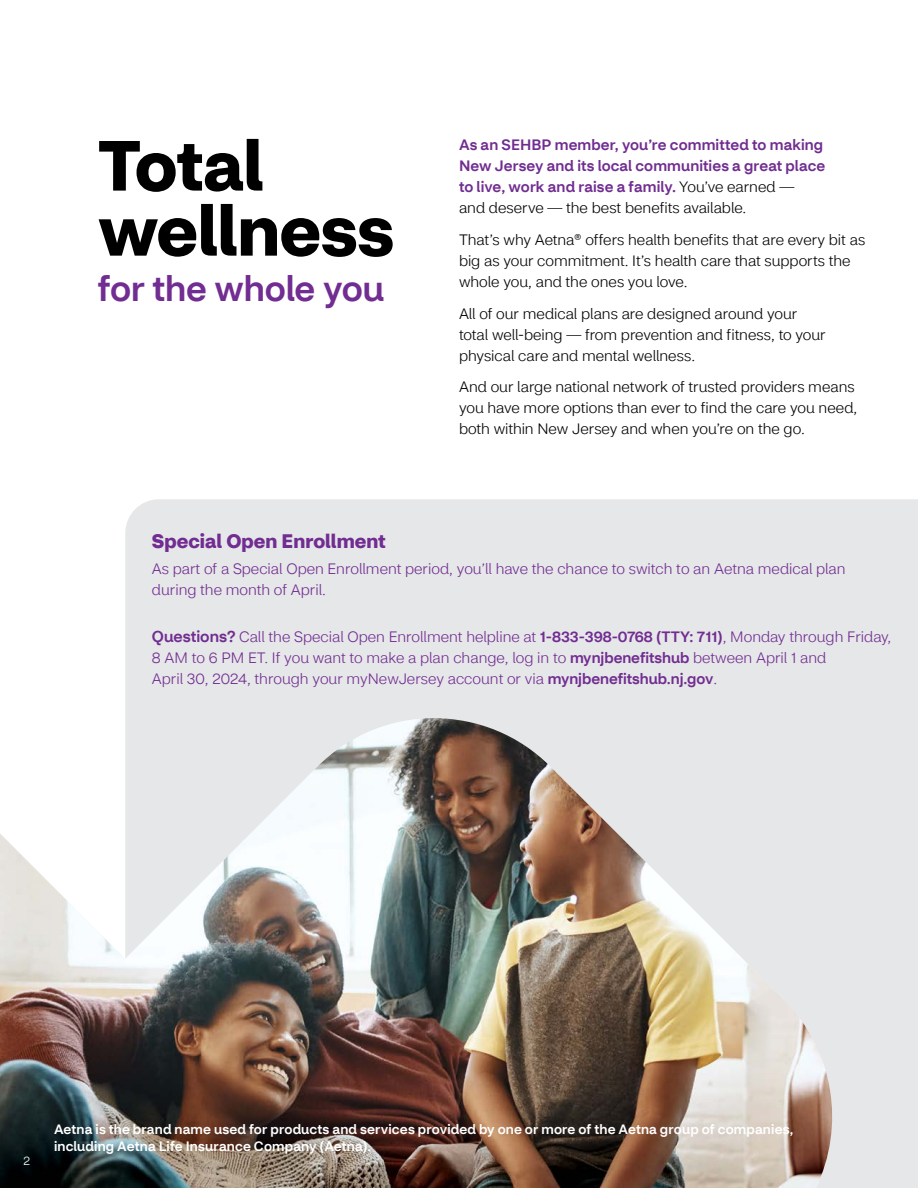
<style>
.page{position:relative;width:918px;height:1188px;background:#fff}
.page>*{position:absolute;margin:0;border:0;box-sizing:border-box;transform-origin:0 0}
.t1{font:700 69.9px/65.1px "CVS Health Sans";letter-spacing:-.005em;color:#000}
.t2{font:500 35.4px "CVS Health Sans";letter-spacing:-.005em;color:#712d91}
.t3{font:700 19.5px "CVS Health Sans";color:#712d91}
.t4{font:300 15px/21px "CVS Health Sans";letter-spacing:-.005em;color:#000}
.t5{font:300 15px/21px "CVS Health Sans";color:#712d91}
.t6{font:500 15px/21px "CVS Health Sans";letter-spacing:.01em;color:#712d91}
.t7{font:500 13.5px/16.5px "CVS Health Sans";letter-spacing:.015em;color:#fff}
.t8{font:300 12px "CVS Health Sans";color:#fff}
.s1{font-weight:300;color:#000}
.s2{font-weight:500;font-size:15.75px}
.s3{font-weight:500}
</style>
<div class="page">
<div style="left:125px;top:499px;width:793px;height:689px;background:#e6e7e8"></div>
<img style="left:0;top:718px;width:834px;height:470px">
<h1 class="t1" style="left:98px;top:134px;width:298px">Total wellness</h1>
<h2 class="t2" style="left:98px;top:267px;width:288px">for the whole you</h2>
<p class="t6" style="left:459px;top:134px;width:368px">As an SEHBP member, you’re committed to making New Jersey and its local communities a great place to live, work and raise a family. <span class="s1">You’ve earned —<br>and deserve — the best benefits available.</span></p>
<p class="t4" style="left:459px;top:229px;width:408px">That’s why Aetna® offers health benefits that are every bit as big as your commitment. It’s health care that supports the whole you, and the ones you love.</p>
<p class="t4" style="left:459px;top:303px;width:368px">All of our medical plans are designed around your total well-being — from prevention and fitness, to your physical care and mental wellness.</p>
<p class="t4" style="left:459px;top:377px;width:400px">And our large national network of trusted providers means you have more options than ever to find the care you need, both within New Jersey and when you’re on the go.</p>
<h3 class="t3" style="left:152px;top:529px;width:235px">Special Open Enrollment</h3>
<p class="t5" style="left:152px;top:559px;width:695px">As part of a Special Open Enrollment period, you’ll have the chance to switch to an Aetna medical plan during the month of April.</p>
<p class="t5" style="left:152px;top:626px;width:741px"><span class="s2">Questions?</span> Call the Special Open Enrollment helpline at <span class="s3">1-833-398-0768 (TTY: 711)</span>, Monday through Friday,<br>8 AM to 6 PM ET. If you want to make a plan change, log in to <span class="s3">mynjbenefitshub</span> between April 1 and<br>April 30, 2024, through your myNewJersey account or via <span class="s3">mynjbenefitshub.nj.gov</span>.</p>
<p class="t8" style="left:24px;top:1154px;width:8px">2</p>
<p class="t7" style="left:54px;top:1121px;width:741px">Aetna is the brand name used for products and services provided by one or more of the Aetna group of companies, including Aetna Life Insurance Company (Aetna).</p>
</div>
